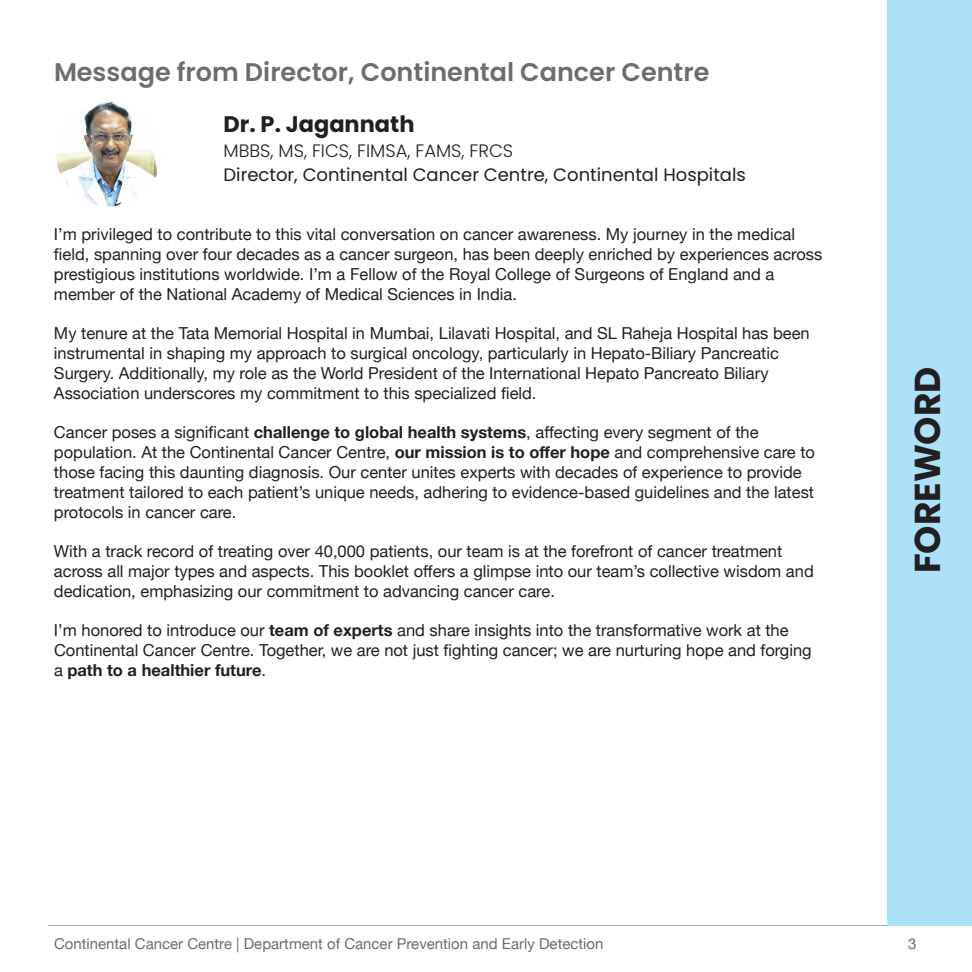
<style>
.page{position:relative;width:972px;height:972px;background:#fff}
.page>*{position:absolute;margin:0;border:0;box-sizing:border-box;transform-origin:0 0}
.t1{font:700 36px "Poppins";color:#231f20}
.t2{font:600 25.5px "Poppins";color:#6c6d70}
.t3{font:700 22.5px "Poppins";color:#231f20}
.t4{font:18px "Poppins";color:#231f20}
.t5{font:300 18px "Poppins";color:#231f20}
.Body{font:16.5px/19.8px "Helvetica Neue";color:#231f20}
.Body-2{font:700 16.5px "Helvetica Neue";color:#231f20}
.t6{font:15px "Helvetica Neue";color:#6c6d70}
.s1{font-weight:700}
.s2{font-weight:400}
</style>
<div class="page">
<hr style="left:48px;top:925px;width:878px;height:1px;background:#a8a9ad">
<img style="left:56px;top:101px;width:105px;height:106px;border-radius:53px">
<div style="left:887px;top:0;width:85px;height:926px;background:#ade1f9"></div>
<p class="t2" style="left:54px;top:57px;width:657px">Message from Director, Continental Cancer Centre</p>
<p class="t3" style="left:224px;top:111px;width:193px">Dr. P. Jagannath</p>
<p class="t5" style="left:224px;top:140px;width:291px">MBBS, MS, FICS, FIMSA, FAMS, FRCS</p>
<p class="t4" style="left:224px;top:165px;width:524px">Director, Continental Cancer Centre, Continental Hospitals</p>
<p class="Body" style="left:54px;top:226px;width:770px">I’m privileged to contribute to this vital conversation on cancer awareness. My journey in the medical field, spanning over four decades as a cancer surgeon, has been deeply enriched by experiences across prestigious institutions worldwide. I’m a Fellow of the Royal College of Surgeons of England and a member of the National Academy of Medical Sciences in India.</p>
<p class="Body" style="left:54px;top:325px;width:757px">My tenure at the Tata Memorial Hospital in Mumbai, Lilavati Hospital, and SL Raheja Hospital has been instrumental in shaping my approach to surgical oncology, particularly in Hepato-Biliary Pancreatic Surgery. Additionally, my role as the World President of the International Hepato Pancreato Biliary Association underscores my commitment to this specialized field.</p>
<p class="Body" style="left:54px;top:424px;width:763px">Cancer poses a significant <span class="s1">challenge to global health systems</span>, affecting every segment of the population. At the Continental Cancer Centre, <span class="s1">our mission is to offer hope</span> and comprehensive care to those facing this daunting diagnosis. Our center unites experts with decades of experience to provide treatment tailored to each patient’s unique needs, adhering to evidence-based guidelines and the latest protocols in cancer care.</p>
<p class="Body" style="left:54px;top:542px;width:761px">With a track record of treating over 40,000 patients, our team is at the forefront of cancer treatment across all major types and aspects. This booklet offers a glimpse into our team’s collective wisdom and dedication, emphasizing our commitment to advancing cancer care.</p>
<p class="Body" style="left:54px;top:622px;width:759px">I’m honored to introduce our <span class="s1">team of experts</span> and share insights into the transformative work at the<br>Continental Cancer Centre. Together, we are not just fighting cancer; we are nurturing hope and forging</p>
<p class="Body-2" style="left:54px;top:657px;width:214px"><span class="s2">a</span> path to a healthier future<span class="s2">.</span></p>
<p class="t1" style="left:907px;top:573px;width:208px;rotate:-90deg">FOREWORD</p>
<p class="t6" style="left:54px;top:933px;width:551px">Continental Cancer Centre | Department of Cancer Prevention and Early Detection</p>
<p class="t6" style="left:908px;top:933px;width:10px">3</p>
</div>
